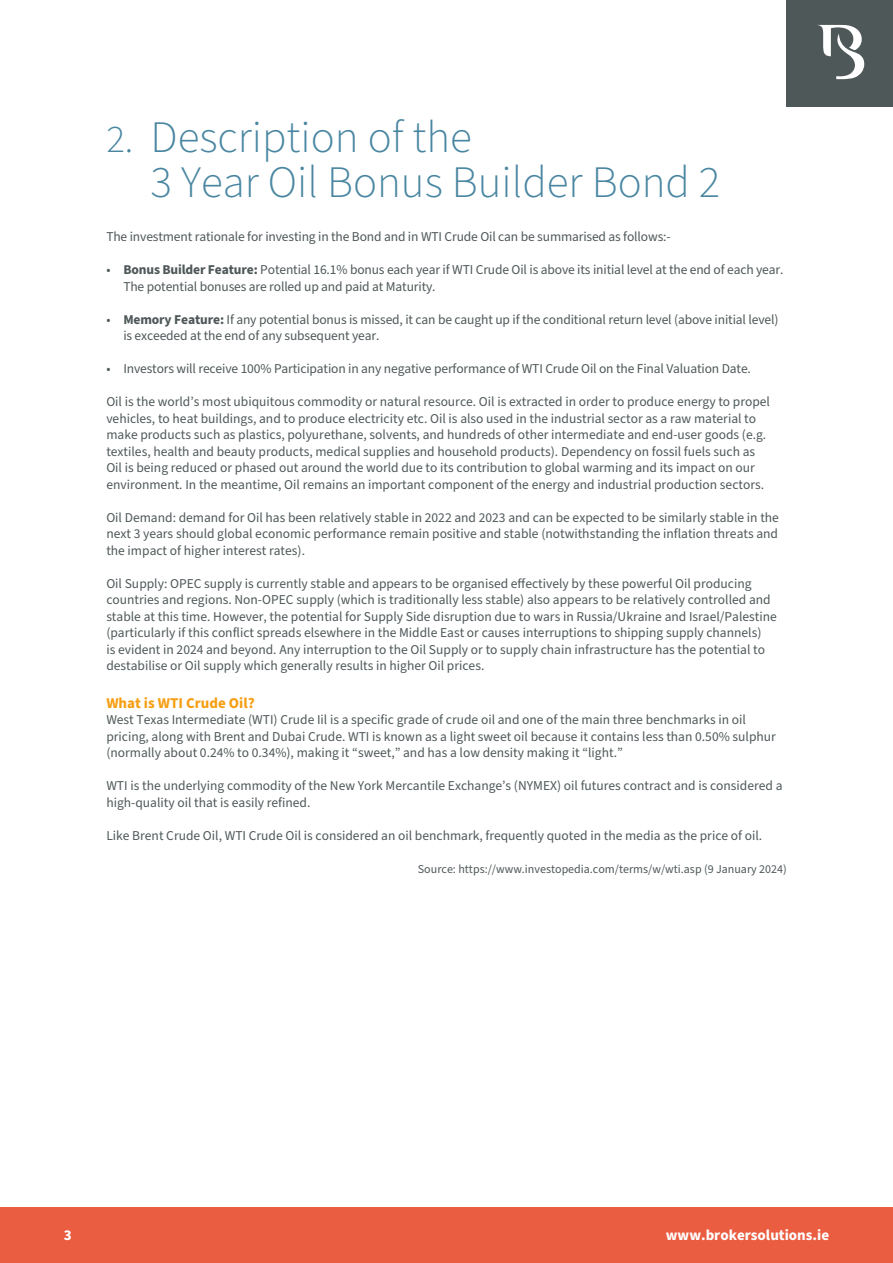
<style>
.page{position:relative;width:893px;height:1263px;background:#fff}
.page>*{position:absolute;margin:0;border:0;box-sizing:border-box;transform-origin:0 0}
.t1{font:300 45px "Source Sans Pro";color:#4986a1}
.t2{font:700 15px "Source Sans Pro";color:#fff}
.t3{font:700 15px "Source Sans Pro";color:#f69f14}
.t4{font:13.5px/16.5px "Source Sans Pro";color:#4f5859}
.t5{font:12px "Source Sans Pro";color:#4f5859}
.s1{font-size:39px}
.s2{font-weight:700}
</style>
<div class="page">
<div style="left:0;top:1208px;width:893px;height:55px;background:#eb5d40"></div>
<div style="left:787px;top:0;width:106px;height:106px;background:#4f5859"></div>
<svg style="left:818px;top:25px;width:46px;height:54px"></svg>
<p class="t1" style="left:106px;top:107px;width:367px"><span class="s1">2.</span> Description of the</p>
<p class="t1" style="left:151px;top:152px;width:571px">3 Year Oil Bonus Builder Bond 2</p>
<p class="t4" style="left:106px;top:229px;width:566px">The investment rationale for investing in the Bond and in WTI Crude Oil can be summarised as follows:-</p>
<p class="t4" style="left:123px;top:262px;width:662px;text-indent:-17px">• <span class="s2">Bonus Builder Feature:</span> Potential 16.1% bonus each year if WTI Crude Oil is above its initial level at the end of each year.<br>The potential bonuses are rolled up and paid at Maturity.</p>
<p class="t4" style="left:123px;top:312px;width:657px;text-indent:-17px">• <span class="s2">Memory Feature:</span> If any potential bonus is missed, it can be caught up if the conditional return level (above initial level) is exceeded at the end of any subsequent year.</p>
<p class="t4" style="left:106px;top:361px;width:646px">• Investors will receive 100% Participation in any negative performance of WTI Crude Oil on the Final Valuation Date.</p>
<p class="t4" style="left:106px;top:394px;width:665px">Oil is the world’s most ubiquitous commodity or natural resource. Oil is extracted in order to produce energy to propel vehicles, to heat buildings, and to produce electricity etc. Oil is also used in the industrial sector as a raw material to make products such as plastics, polyurethane, solvents, and hundreds of other intermediate and end-user goods (e.g. textiles, health and beauty products, medical supplies and household products). Dependency on fossil fuels such as Oil is being reduced or phased out around the world due to its contribution to global warming and its impact on our environment. In the meantime, Oil remains an important component of the energy and industrial production sectors.</p>
<p class="t4" style="left:106px;top:510px;width:674px;text-align:justify">Oil Demand: demand for Oil has been relatively stable in 2022 and 2023 and can be expected to be similarly stable in the next 3 years should global economic performance remain positive and stable (notwithstanding the inflation threats and the impact of higher interest rates).</p>
<p class="t4" style="left:106px;top:576px;width:672px">Oil Supply: OPEC supply is currently stable and appears to be organised effectively by these powerful Oil producing countries and regions. Non-OPEC supply (which is traditionally less stable) also appears to be relatively controlled and stable at this time. However, the potential for Supply Side disruption due to wars in Russia/Ukraine and Israel/Palestine (particularly if this conflict spreads elsewhere in the Middle East or causes interruptions to shipping supply channels)<br>is evident in 2024 and beyond. Any interruption to the Oil Supply or to supply chain infrastructure has the potential to destabilise or Oil supply which generally results in higher Oil prices.</p>
<p class="t3" style="left:106px;top:693px;width:150px">What is WTI Crude Oil?</p>
<p class="t4" style="left:106px;top:712px;width:671px">West Texas Intermediate (WTI) Crude Iil is a specific grade of crude oil and one of the main three benchmarks in oil pricing, along with Brent and Dubai Crude. WTI is known as a light sweet oil because it contains less than 0.50% sulphur (normally about 0.24% to 0.34%), making it “sweet,” and has a low density making it “light.”</p>
<p class="t4" style="left:106px;top:778px;width:678px">WTI is the underlying commodity of the New York Mercantile Exchange’s (NYMEX) oil futures contract and is considered a high-quality oil that is easily refined.</p>
<p class="t4" style="left:106px;top:828px;width:657px">Like Brent Crude Oil, WTI Crude Oil is considered an oil benchmark, frequently quoted in the media as the price of oil.</p>
<p class="t5" style="left:418px;top:861px;width:370px">Source: https://www.investopedia.com/terms/w/wti.asp (9 January 2024)</p>
<p class="t2" style="left:64px;top:1225px;width:9px">3</p>
<p class="t2" style="left:666px;top:1225px;width:165px">www.brokersolutions.ie</p>
</div>
